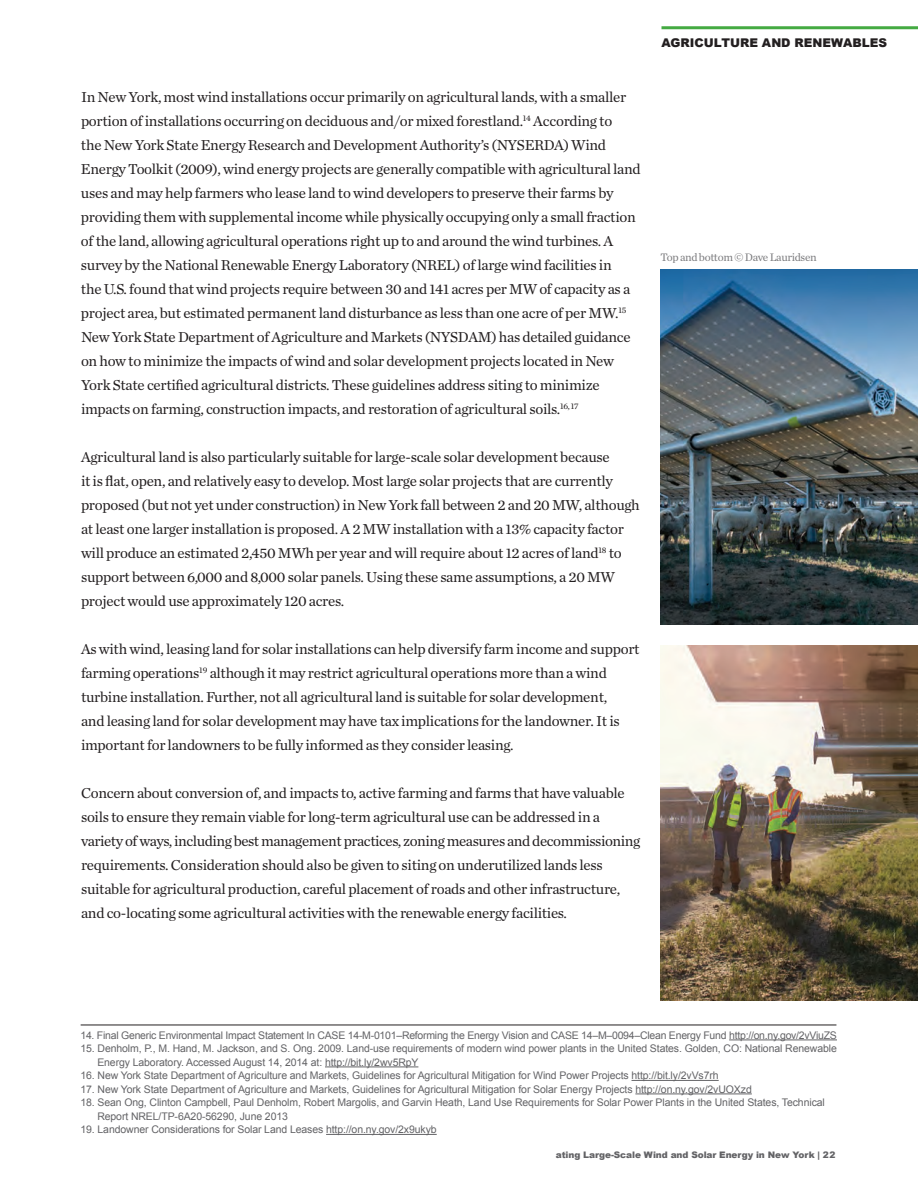
<style>
.page{position:relative;width:918px;height:1188px;background:#fff}
.page>*{position:absolute;margin:0;border:0;box-sizing:border-box;transform-origin:0 0}
.Subhead_1{font:15px/24px "Chronicle Text G1";letter-spacing:-.02em;color:#231f20}
.t1{font:900 12px "Arial";color:#231f20}
.t2{font:11.4px "Chronicle Text G1";letter-spacing:-.03em;color:#636366}
.t3{font:10.5px/13.5px "Arial";letter-spacing:-.01em;color:#636366}
.t4{font:900 9px "Arial";letter-spacing:-.01em;color:#636366}
</style>
<div class="page">
<hr style="left:662px;top:26px;width:256px;height:3px;background:#44aa42">
<hr style="left:81px;top:1025px;width:755px;height:1px;background:#231f20">
<img style="left:660px;top:270px;width:258px;height:355px">
<img style="left:660px;top:645px;width:258px;height:355px">
<hr style="left:729px;top:1040px;width:108px;height:1px;background:#636366">
<hr style="left:325px;top:1067px;width:93px;height:1px;background:#636366">
<hr style="left:632px;top:1080px;width:87px;height:1px;background:#636366">
<hr style="left:635px;top:1094px;width:117px;height:1px;background:#636366">
<hr style="left:326px;top:1134px;width:111px;height:1px;background:#636366">
<p class="Subhead_1" style="left:81px;top:84px;width:561px">In New York, most wind installations occur primarily on agricultural lands, with a smaller portion of installations occurring on deciduous and/or mixed forestland.<sup>14</sup> According to<br>the New York State Energy Research and Development Authority’s (NYSERDA) Wind Energy Toolkit (2009), wind energy projects are generally compatible with agricultural land uses and may help farmers who lease land to wind developers to preserve their farms by providing them with supplemental income while physically occupying only a small fraction of the land, allowing agricultural operations right up to and around the wind turbines. A survey by the National Renewable Energy Laboratory (NREL) of large wind facilities in<br>the U.S. found that wind projects require between 30 and 141 acres per MW of capacity as a project area, but estimated permanent land disturbance as less than one acre of per MW.<sup>15<br></sup>New York State Department of Agriculture and Markets (NYSDAM) has detailed guidance on how to minimize the impacts of wind and solar development projects located in New York State certified agricultural districts. These guidelines address siting to minimize impacts on farming, construction impacts, and restoration of agricultural soils.<sup>16,</sup> <sup>17</sup></p>
<p class="Subhead_1" style="left:81px;top:444px;width:560px">Agricultural land is also particularly suitable for large-scale solar development because<br>it is flat, open, and relatively easy to develop. Most large solar projects that are currently proposed (but not yet under construction) in New York fall between 2 and 20 MW, although at least one larger installation is proposed. A 2 MW installation with a 13% capacity factor will produce an estimated 2,450 MWh per year and will require about 12 acres of land<sup>18</sup> to support between 6,000 and 8,000 solar panels. Using these same assumptions, a 20 MW project would use approximately 120 acres.</p>
<p class="Subhead_1" style="left:81px;top:636px;width:560px">As with wind, leasing land for solar installations can help diversify farm income and support farming operations<sup>19</sup> although it may restrict agricultural operations more than a wind turbine installation. Further, not all agricultural land is suitable for solar development,<br>and leasing land for solar development may have tax implications for the landowner. It is important for landowners to be fully informed as they consider leasing.</p>
<p class="Subhead_1" style="left:81px;top:780px;width:561px">Concern about conversion of, and impacts to, active farming and farms that have valuable soils to ensure they remain viable for long-term agricultural use can be addressed in a variety of ways, including best management practices, zoning measures and decommissioning requirements. Consideration should also be given to siting on underutilized lands less suitable for agricultural production, careful placement of roads and other infrastructure, and co-locating some agricultural activities with the renewable energy facilities.</p>
<p class="t1" style="left:662px;top:34px;width:227px">AGRICULTURE AND RENEWABLES</p>
<p class="t2" style="left:660px;top:248px;width:158px">Top and bottom © Dave Lauridsen</p>
<p class="t3" style="left:80px;top:1028px;width:758px">14. Final Generic Environmental Impact Statement In CASE 14-M-0101–Reforming the Energy Vision and CASE 14–M–0094–Clean Energy Fund http://on.ny.gov/2vViuZS</p>
<p class="t3" style="left:97px;top:1042px;width:741px;text-indent:-17px">15. Denholm, P., M. Hand, M. Jackson, and S. Ong. 2009. Land-use requirements of modern wind power plants in the United States. Golden, CO: National Renewable<br>Energy Laboratory. Accessed August 14, 2014 at: http://bit.ly/2wv5RpY</p>
<p class="t3" style="left:80px;top:1069px;width:640px">16. New York State Department of Agriculture and Markets, Guidelines for Agricultural Mitigation for Wind Power Projects http://bit.ly/2vVs7rh</p>
<p class="t3" style="left:80px;top:1082px;width:673px">17. New York State Department of Agriculture and Markets, Guidelines for Agricultural Mitigation for Solar Energy Projects http://on.ny.gov/2vUOXzd</p>
<p class="t3" style="left:97px;top:1096px;width:729px;text-indent:-17px">18. Sean Ong, Clinton Campbell, Paul Denholm, Robert Margolis, and Garvin Heath, Land Use Requirements for Solar Power Plants in the United States, Technical<br>Report NREL/TP-6A20-56290, June 2013</p>
<p class="t3" style="left:80px;top:1123px;width:358px">19. Landowner Considerations for Solar Land Leases http://on.ny.gov/2x9ukyb</p>
<p class="t4" style="left:556px;top:1148px;width:281px">ating Large-Scale Wind and Solar Energy in New York | 22</p>
</div>
